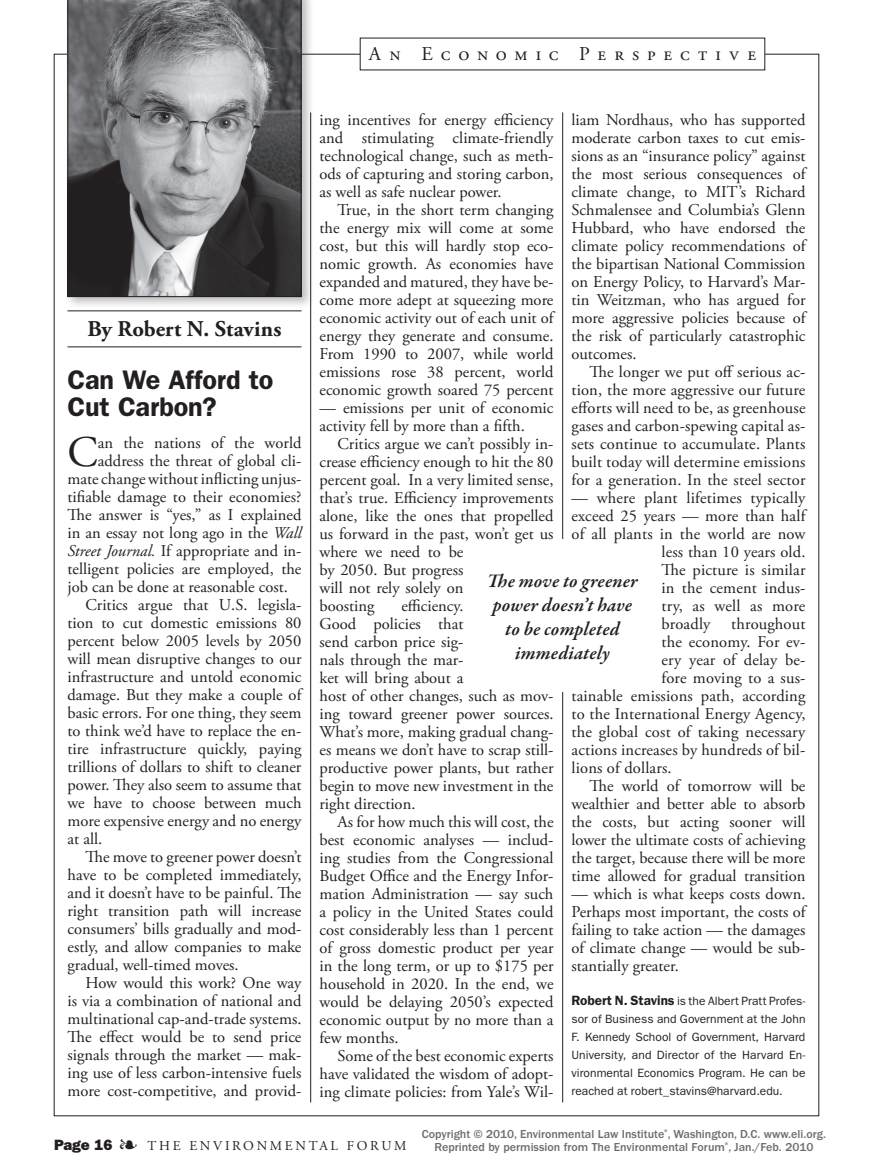
<style>
.page{position:relative;width:873px;height:1170px;background:#fff}
.page>*{position:absolute;margin:0;border:0;box-sizing:border-box;transform-origin:0 0}
.t1{font:43.65px "Adobe Garamond Pro";color:#231f20}
.t2{font:600 27px/27px "ITC Franklin Gothic Std";letter-spacing:-.005em;color:#231f20}
.t3{font:700 22.5px "Adobe Garamond Pro";letter-spacing:.005em;color:#231f20}
.t4{font:italic 600 19.5px/24px "Garamond Premr Pro";letter-spacing:.005em;color:#231f20;text-align:center}
.t5{font:19.5px "Adobe Garamond Pro";letter-spacing:.41em;color:#231f20}
.t6{font:16.5px/18px "Adobe Garamond Pro";color:#231f20;text-align:justify}
.t7{font:13.5px "Adobe Garamond Pro";letter-spacing:.2em;color:#231f20}
.t8{font:12px/18px "ITC Franklin Gothic Std";letter-spacing:.005em;color:#231f20;text-align:justify}
.t9{font:500 12px/13.5px "ITC Franklin Gothic Std";color:#6c6d70;text-align:center}
.s1{font-style:italic}
.s2{font-weight:600;font-size:13.5px}
.s3{font-family:"ITC Franklin Gothic Std Hvy";font-size:15px}
</style>
<div class="page">
<hr style="left:310px;top:112px;width:1px;height:990px;background:#231f20">
<hr style="left:562px;top:112px;width:1px;height:990px;background:#231f20">
<hr style="left:68px;top:311px;width:234px;height:1px;background:#231f20">
<hr style="left:68px;top:347px;width:234px;height:1px;background:#231f20">
<div style="left:552px;top:539px;width:22px;height:153px;background:#fff"></div>
<div style="left:64px;top:0;width:250px;height:310px;background:#231f20;opacity:.3"></div>
<svg style="left:68px;top:0;width:234px;height:297px"></svg>
<p class="t5" style="left:369px;top:42px;width:389px">An Economic Perspective</p>
<h3 class="t3" style="left:87px;top:316px;width:196px">By Robert N. Stavins</h3>
<h2 class="t2" style="left:68px;top:366px;width:207px">Can We Afford to<br>Cut Carbon?</h2>
<h1 class="t1" style="left:68px;top:426px;width:32px">C</h1>
<p class="t6" style="left:98px;top:434px;width:205px">an the nations of the world</p>
<p class="t6" style="left:98px;top:452px;width:205px">address the threat of global cli-</p>
<p class="t6" style="left:68px;top:470px;width:235px">mate change without inflicting unjus-</p>
<p class="t6" style="left:68px;top:488px;width:235px">tifiable damage to their economies?</p>
<p class="t6" style="left:68px;top:506px;width:235px">The answer is “yes,” as I explained</p>
<p class="t6" style="left:68px;top:524px;width:236px">in an essay not long ago in the <span class="s1">Wall</span></p>
<p class="t6" style="left:68px;top:542px;width:236px"><span class="s1">Street Journal.</span> If appropriate and in-</p>
<p class="t6" style="left:68px;top:560px;width:236px">telligent policies are employed, the</p>
<p class="t6" style="left:68px;top:578px;width:222px">job can be done at reasonable cost.</p>
<p class="t6" style="left:86px;top:596px;width:218px">Critics argue that U.S. legisla-</p>
<p class="t6" style="left:68px;top:614px;width:236px">tion to cut domestic emissions 80</p>
<p class="t6" style="left:68px;top:632px;width:235px">percent below 2005 levels by 2050</p>
<p class="t6" style="left:68px;top:650px;width:236px">will mean disruptive changes to our</p>
<p class="t6" style="left:68px;top:668px;width:236px">infrastructure and untold economic</p>
<p class="t6" style="left:68px;top:686px;width:235px">damage. But they make a couple of</p>
<p class="t6" style="left:68px;top:704px;width:235px">basic errors. For one thing, they seem</p>
<p class="t6" style="left:68px;top:722px;width:236px">to think we’d have to replace the en-</p>
<p class="t6" style="left:68px;top:740px;width:236px">tire infrastructure quickly, paying</p>
<p class="t6" style="left:68px;top:758px;width:235px">trillions of dollars to shift to cleaner</p>
<p class="t6" style="left:68px;top:776px;width:235px">power. They also seem to assume that</p>
<p class="t6" style="left:68px;top:794px;width:236px">we have to choose between much</p>
<p class="t6" style="left:68px;top:812px;width:236px">more expensive energy and no energy</p>
<p class="t6" style="left:68px;top:830px;width:36px">at all.</p>
<p class="t6" style="left:86px;top:848px;width:217px">The move to greener power doesn’t</p>
<p class="t6" style="left:68px;top:866px;width:236px">have to be completed immediately,</p>
<p class="t6" style="left:68px;top:884px;width:236px">and it doesn’t have to be painful. The</p>
<p class="t6" style="left:68px;top:902px;width:236px">right transition path will increase</p>
<p class="t6" style="left:68px;top:920px;width:235px">consumers’ bills gradually and mod-</p>
<p class="t6" style="left:68px;top:938px;width:236px">estly, and allow companies to make</p>
<p class="t6" style="left:68px;top:956px;width:173px">gradual, well-timed moves.</p>
<p class="t6" style="left:86px;top:974px;width:217px">How would this work? One way</p>
<p class="t6" style="left:68px;top:992px;width:235px">is via a combination of national and</p>
<p class="t6" style="left:68px;top:1010px;width:235px">multinational cap-and-trade systems.</p>
<p class="t6" style="left:68px;top:1028px;width:236px">The effect would be to send price</p>
<p class="t6" style="left:68px;top:1046px;width:235px">signals through the market — mak-</p>
<p class="t6" style="left:68px;top:1064px;width:235px">ing use of less carbon-intensive fuels</p>
<p class="t6" style="left:68px;top:1082px;width:236px">more cost-competitive, and provid-</p>
<p class="t6" style="left:320px;top:111px;width:236px">ing incentives for energy efficiency and stimulating climate-friendly technological change, such as meth&shy;ods of capturing and storing carbon, as well as safe nuclear power.</p>
<p class="t6" style="left:320px;top:201px;width:236px;text-indent:18px">True, in the short term changing the energy mix will come at some cost, but this will hardly stop eco&shy;nomic growth. As economies have expanded and matured, they have be&shy;come more adept at squeezing more economic activity out of each unit of energy they generate and consume.<br>From 1990 to 2007, while world emissions rose 38 percent, world economic growth soared 75 percent</p>
<p class="t6" style="left:320px;top:399px;width:235px">— emissions per unit of economic activity fell by more than a fifth.</p>
<p class="t6" style="left:320px;top:435px;width:236px;text-align:left;text-indent:18px">Critics argue we can’t possibly in&shy;crease efficiency enough to hit the 80 percent goal. In a very limited sense, that’s true. Efficiency improvements alone, like the ones that propelled us forward in the past, won’t get us where we need to be<br>by 2050. But progress<br>will not rely solely on<br>boosting</p>
<p class="t6" style="left:572px;top:111px;width:236px">liam Nordhaus, who has supported moderate carbon taxes to cut emis&shy;sions as an “insurance policy” against the most serious consequences of climate change, to MIT’s Richard Schmalensee and Columbia’s Glenn Hubbard, who have endorsed the climate policy recommendations of the bipartisan National Commission on Energy Policy, to Harvard’s Mar&shy;tin Weitzman, who has argued for more aggressive policies because of the risk of particularly catastrophic outcomes.</p>
<p class="t6" style="left:572px;top:363px;width:236px;text-indent:18px">The longer we put off serious ac&shy;tion, the more aggressive our future efforts will need to be, as greenhouse gases and carbon-spewing capital as&shy;sets continue to accumulate. Plants built today will determine emissions for a generation. In the steel sector</p>
<p class="t6" style="left:572px;top:489px;width:235px">— where plant lifetimes typically</p>
<p class="t6" style="left:572px;top:507px;width:235px">exceed 25 years — more than half</p>
<p class="t6" style="left:572px;top:525px;width:236px">of all plants in the world are now</p>
<p class="t6" style="left:662px;top:543px;width:145px">less than 10 years old.</p>
<p class="t6" style="left:662px;top:561px;width:146px">The picture is similar</p>
<p class="t6" style="left:662px;top:579px;width:146px">in the cement indus-</p>
<p class="t6" style="left:662px;top:597px;width:145px">try, as well as more</p>
<p class="t6" style="left:662px;top:615px;width:51px">broadly</p>
<p class="t6" style="left:731px;top:615px;width:76px">throughout</p>
<p class="t6" style="left:662px;top:633px;width:145px">the economy. For ev-</p>
<p class="t6" style="left:662px;top:651px;width:145px">ery year of delay be-</p>
<p class="t6" style="left:662px;top:669px;width:145px">fore moving to a sus-</p>
<p class="t6" style="left:572px;top:687px;width:236px">tainable emissions path, according</p>
<p class="t6" style="left:572px;top:705px;width:235px">to the International Energy Agency,</p>
<p class="t6" style="left:572px;top:723px;width:235px">the global cost of taking necessary</p>
<p class="t6" style="left:572px;top:741px;width:235px">actions increases by hundreds of bil-</p>
<p class="t6" style="left:572px;top:759px;width:102px">lions of dollars.</p>
<p class="t6" style="left:590px;top:777px;width:218px">The world of tomorrow will be</p>
<p class="t6" style="left:572px;top:795px;width:236px">wealthier and better able to absorb</p>
<p class="t6" style="left:572px;top:813px;width:236px">the costs, but acting sooner will</p>
<p class="t6" style="left:572px;top:831px;width:236px">lower the ultimate costs of achieving</p>
<p class="t6" style="left:572px;top:849px;width:235px">the target, because there will be more</p>
<p class="t6" style="left:572px;top:867px;width:236px">time allowed for gradual transition</p>
<p class="t6" style="left:572px;top:885px;width:236px">— which is what keeps costs down.<br>Perhaps most important, the costs of failing to take action — the damages of climate change — would be sub&shy;stantially greater.</p>
<p class="t4" style="left:487px;top:570px;width:152px">The move to greener power doesn’t have to be completed immediately</p>
<p class="t6" style="left:320px;top:597px;width:236px;text-align:left;text-indent:82px">efficiency.<br>Good policies that<br>send carbon price sig-<br>nals through the mar-<br>ket will bring about a<br>host of other changes, such as mov&shy;ing toward greener power sources.<br>What’s more, making gradual chang&shy;es means we don’t have to scrap still&shy;productive power plants, but rather begin to move new investment in the right direction.</p>
<p class="t6" style="left:320px;top:813px;width:236px;text-indent:18px">As for how much this will cost, the best economic analyses — includ&shy;ing studies from the Congressional Budget Office and the Energy Infor&shy;mation Administration — say such a policy in the United States could cost considerably less than 1 percent of gross domestic product per year in the long term, or up to $175 per household in 2020. In the end, we would be delaying 2050’s expected economic output by no more than a few months.</p>
<p class="t6" style="left:320px;top:1047px;width:236px;text-indent:18px">Some of the best economic experts have validated the wisdom of adopt&shy;ing climate policies: from Yale’s Wil-</p>
<p class="t8" style="left:571px;top:992px;width:236px"><span class="s2">Robert N. Stavins</span> is the Albert Pratt Profes&shy;sor of Business and Government at the John F. Kennedy School of Government, Harvard University, and Director of the Harvard En&shy;vironmental Economics Program. He can be reached at robert_stavins@harvard.edu.</p>
<p class="t7" style="left:54px;top:1137px;width:354px"><span class="s3">Page 16</span> ❧ THE ENVIRONMENTAL FORUM</p>
<p class="t9" style="left:422px;top:1127px;width:406px">Copyright © 2010, Environmental Law Institute<sup>®</sup>, Washington, D.C. www.eli.org.<br>Reprinted by permission from The Environmental Forum<sup>®</sup>, Jan./Feb. 2010</p>
</div>
